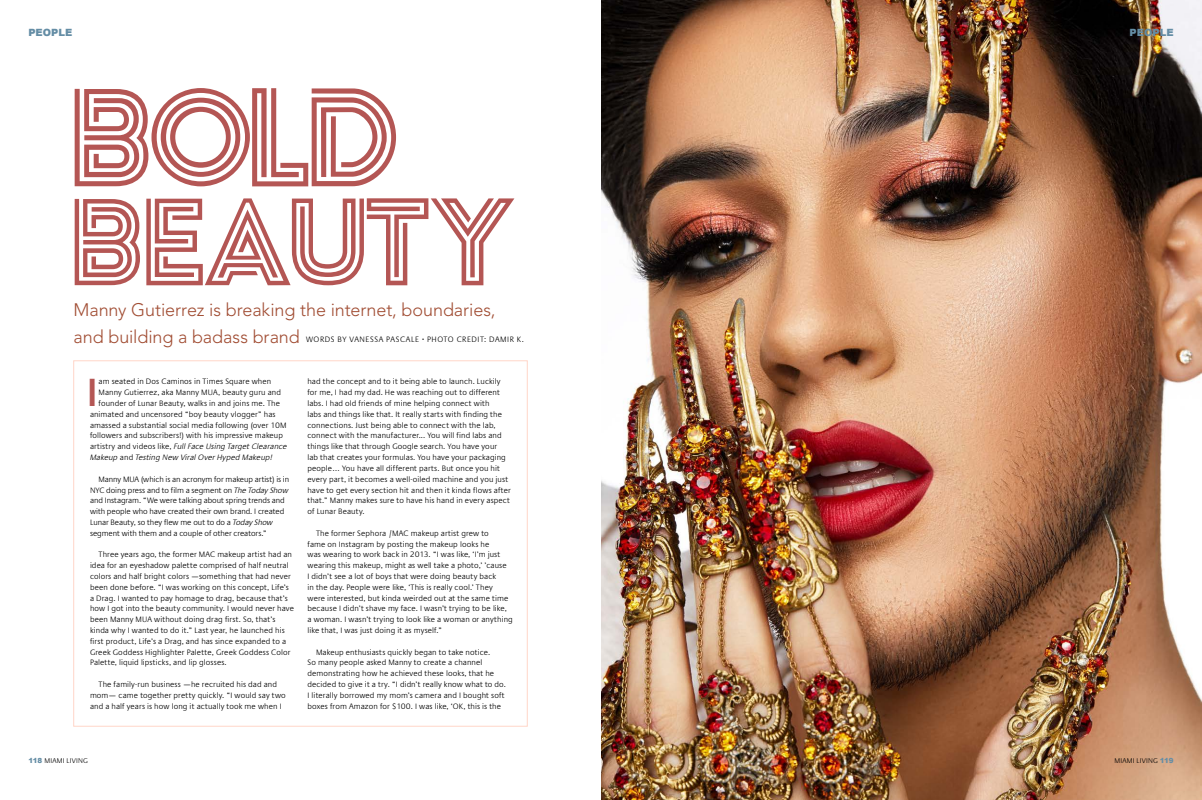
<style>
.page{position:relative;width:1202px;height:800px;background:#fff}
.page>*{position:absolute;margin:0;border:0;box-sizing:border-box;transform-origin:0 0}
.t1{font:140px "Argon PERSONAL";color:#b45654}
.t2{font:124px "Argon PERSONAL";letter-spacing:-.04em;color:#b45654}
.t3{font:500 38.9px "Gotham HTF";color:#b45654}
.t4{font:300 18px "Avenir LT Std";letter-spacing:-.005em;color:#a14d33}
.t5{font:900 10px "Arial";letter-spacing:.005em;color:#648da5}
.t6{font:300 8px/10.8px "Praxis LT Pro";letter-spacing:.01em;color:#000}
.t7{font:300 8px/10.8px "Praxis LT Pro";letter-spacing:-.01em;color:#000}
.t8{font:italic 300 8px "Praxis LT Pro";letter-spacing:.01em;color:#000}
.t9{font:300 8px "Praxis LT Pro";letter-spacing:.065em;color:#000}
.t10{font:300 7px "Praxis LT Pro";letter-spacing:.025em;color:#000}
.s1{font-style:normal}
.s2{font-style:italic}
.s3{font-family:"Arial";font-weight:900;color:#648da5}
</style>
<div class="page">
<img style="left:601px;top:0;width:601px;height:799px">
<p class="t5" style="left:28px;top:25px;width:46px">PEOPLE</p>
<h1 class="t1" style="left:75px;top:74px;width:326px">BOLD</h1>
<h2 class="t2" style="left:75px;top:186px;width:447px">BEAUTY</h2>
<h3 class="t4" style="left:74px;top:299px;width:423px">Manny Gutierrez is breaking the internet, boundaries,</h3>
<h3 class="t4" style="left:74px;top:326px;width:228px">and building a badass brand</h3>
<h3 class="t3" style="left:86px;top:370px;width:14px">I</h3>
<p class="t6" style="left:99px;top:376px;width:174px">am seated in Dos Caminos in Times Square when</p>
<p class="t9" style="left:306px;top:335px;width:219px">WORDS BY VANESSA PASCALE · PHOTO CREDIT: DAMIR K.</p>
<p class="t6" style="left:307px;top:376px;width:205px">had the concept and to it being able to launch. Luckily for me, I had my dad. He was reaching out to different labs. I had old friends of mine helping connect with<br>labs and things like that. It really starts with finding the connections. Just being able to connect with the lab, connect with the manufacturer... You will find labs and things like that through Google search. You have your<br>lab that creates your formulas. You have your packaging people… You have all different parts. But once you hit every part, it becomes a well-oiled machine and you just have to get every section hit and then it kinda flows after that.” Manny makes sure to have his hand in every aspect of Lunar Beauty.</p>
<p class="t6" style="left:307px;top:527px;width:207px;text-indent:9px">The former Sephora /MAC makeup artist grew to<br>fame on Instagram by posting the makeup looks he<br>was wearing to work back in 2013. “I was like, ‘I’m just wearing this makeup, might as well take a photo,’ ’cause<br>I didn’t see a lot of boys that were doing beauty back<br>in the day. People were like, ‘This is really cool.’ They<br>were interested, but kinda weirded out at the same time because I didn’t shave my face. I wasn’t trying to be like, a woman. I wasn’t trying to look like a woman or anything like that, I was just doing it as myself.”</p>
<p class="t6" style="left:307px;top:646px;width:200px;text-indent:9px">Makeup enthusiasts quickly began to take notice.<br>So many people asked Manny to create a channel demonstrating how he achieved these looks, that he decided to give it a try. “I didn’t really know what to do.<br>I literally borrowed my mom’s camera and I bought soft boxes from Amazon for $100. I was like, ‘OK, this is the</p>
<p class="t6" style="left:99px;top:387px;width:184px">Manny Gutierrez, aka Manny MUA, beauty guru and</p>
<p class="t6" style="left:99px;top:398px;width:183px">founder of Lunar Beauty, walks in and joins me. The</p>
<p class="t6" style="left:90px;top:408px;width:187px">animated and uncensored “boy beauty vlogger” has</p>
<p class="t6" style="left:90px;top:419px;width:198px">amassed a substantial social media following (over 10M</p>
<p class="t6" style="left:90px;top:430px;width:195px">followers and subscribers!) with his impressive makeup</p>
<p class="t8" style="left:90px;top:442px;width:199px"><span class="s1">artistry and videos like,</span> Full Face Using Target Clearance</p>
<p class="t8" style="left:90px;top:452px;width:184px">Makeup <span class="s1">and</span> Testing New Viral Over Hyped Makeup!</p>
<p class="t7" style="left:90px;top:473px;width:201px;text-indent:9px">Manny MUA (which is an acronym for makeup artist) is in NYC doing press and to film a segment on <span class="s2">The Today Show </span>and Instagram. “We were talking about spring trends and with people who have created their own brand. I created Lunar Beauty, so they flew me out to do a <span class="s2">Today Show </span>segment with them and a couple of other creators.”</p>
<p class="t6" style="left:90px;top:549px;width:206px;text-indent:9px">Three years ago, the former MAC makeup artist had an idea for an eyeshadow palette comprised of half neutral colors and half bright colors —something that had never been done before. “I was working on this concept, Life’s a Drag. I wanted to pay homage to drag, because that’s how I got into the beauty community. I would never have been Manny MUA without doing drag first. So, that’s kinda why I wanted to do it.” Last year, he launched his first product, Life’s a Drag, and has since expanded to a Greek Goddess Highlighter Palette, Greek Goddess Color Palette, liquid lipsticks, and lip glosses.</p>
<p class="t6" style="left:90px;top:678px;width:197px;text-align:center">The family-run business —he recruited his dad and mom— came together pretty quickly. “I would say two and a half years is how long it actually took me when I</p>
<p class="t5" style="left:1129px;top:25px;width:46px">PEOPLE</p>
<p class="t10" style="left:28px;top:756px;width:61px"><span class="s3">118</span> MIAMI LIVING</p>
<p class="t10" style="left:1114px;top:756px;width:61px">MIAMI LIVING <span class="s3">119</span></p>
</div>
